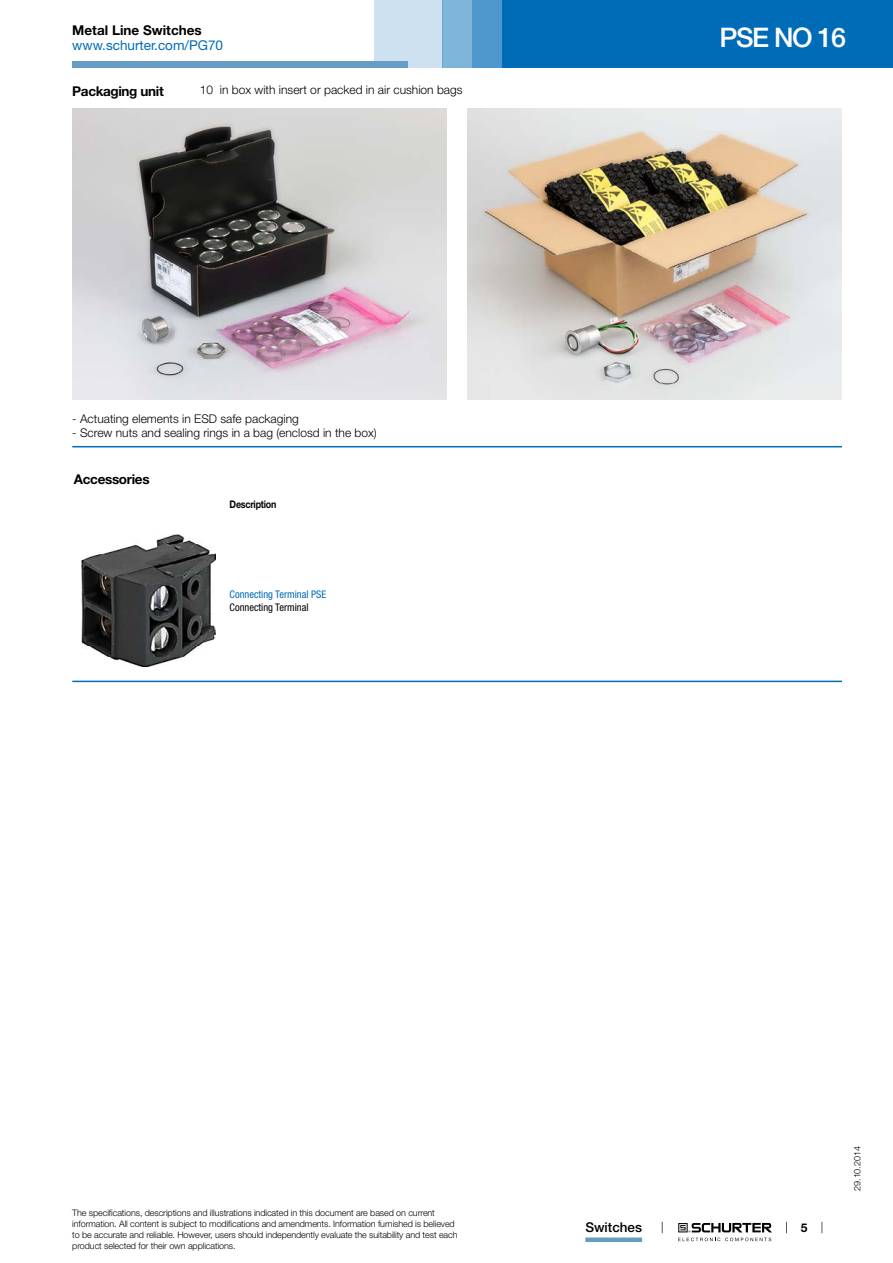
<style>
.page{position:relative;width:893px;height:1263px;background:#fff}
.page>*{position:absolute;margin:0;border:0;box-sizing:border-box;transform-origin:0 0}
.t1{font:500 27px "Helvetica Neue LT";letter-spacing:-.05em;color:#fff}
.t2{font:700 13.5px "Helvetica Neue LT";letter-spacing:-.025em;color:#000}
.t3{font:13.5px "Helvetica Neue LT";color:#006bb6}
.t4{font:700 13.5px "Helvetica Neue LT";color:#000}
.t5{font:500 13.5px "Helvetica Neue LT";color:#000}
.t6{font:300 12px "Helvetica Neue LT";color:#000}
.t7{font:700 12px "Helvetica Neue LT";color:#000}
.t8{font:condensed 10.5px "Helvetica Neue LT";color:#006bb6}
.t9{font:condensed 10.5px "Helvetica Neue LT";color:#000}
.t10{font:700 10.5px "Helvetica Neue LT";letter-spacing:-.025em;color:#000;scale:.85 1}
.t11{font:300 9px/10.8px "Helvetica Neue LT";letter-spacing:-.01em;color:#000}
</style>
<div class="page">
<svg style="left:678px;top:1223px;width:94px;height:18px"></svg>
<div style="left:502px;top:0;width:391px;height:68px;background:#006bb6"></div>
<div style="left:442px;top:0;width:30px;height:68px;background:#80b5da"></div>
<div style="left:472px;top:0;width:30px;height:68px;background:#4d97cc"></div>
<div style="left:374px;top:0;width:68px;height:68px;background:#cde1f0"></div>
<div style="left:72px;top:62px;width:336px;height:6px;background:#679dc2"></div>
<div style="left:585px;top:1237px;width:57px;height:5px;background:#679dc2"></div>
<img style="left:72px;top:108px;width:374px;height:292px">
<img style="left:468px;top:108px;width:374px;height:292px">
<hr style="left:72px;top:446px;width:770px;height:1px;background:#006bb6">
<img style="left:82px;top:534px;width:134px;height:132px">
<hr style="left:72px;top:681px;width:770px;height:1px;background:#006bb6">
<h2 class="t4" style="left:72px;top:22px;width:131px">Metal Line Switches</h2>
<h2 class="t3" style="left:72px;top:37px;width:152px">www.schurter.com/PG70</h2>
<h2 class="t2" style="left:72px;top:82px;width:93px">Packaging unit</h2>
<h3 class="t6" style="left:200px;top:83px;width:264px">10 in box with insert or packed in air cushion bags</h3>
<h3 class="t6" style="left:72px;top:411px;width:228px">- Actuating elements in ESD safe packaging</h3>
<h3 class="t6" style="left:72px;top:426px;width:306px">- Screw nuts and sealing rings in a bag (enclosd in the box)</h3>
<h2 class="t2" style="left:74px;top:471px;width:77px">Accessories</h2>
<p class="t10" style="left:230px;top:497px;width:57px">Description</p>
<p class="t8" style="left:230px;top:588px;width:98px">Connecting Terminal PSE</p>
<p class="t9" style="left:230px;top:601px;width:80px">Connecting Terminal</p>
<h1 class="t1" style="left:719px;top:21px;width:128px">PSE NO 16</h1>
<p class="t11" style="left:72px;top:1207px;width:387px">The specifications, descriptions and illustrations indicated in this document are based on current information. All content is subject to modifications and amendments. Information furnished is believed to be accurate and reliable. However, users should independently evaluate the suitability and test each product selected for their own applications.</p>
<h2 class="t5" style="left:585px;top:1219px;width:58px">Switches</h2>
<h3 class="t7" style="left:801px;top:1220px;width:8px">5</h3>
<p class="t11" style="left:852px;top:1191px;width:46px;rotate:-90deg">29.10.2014</p>
</div>
